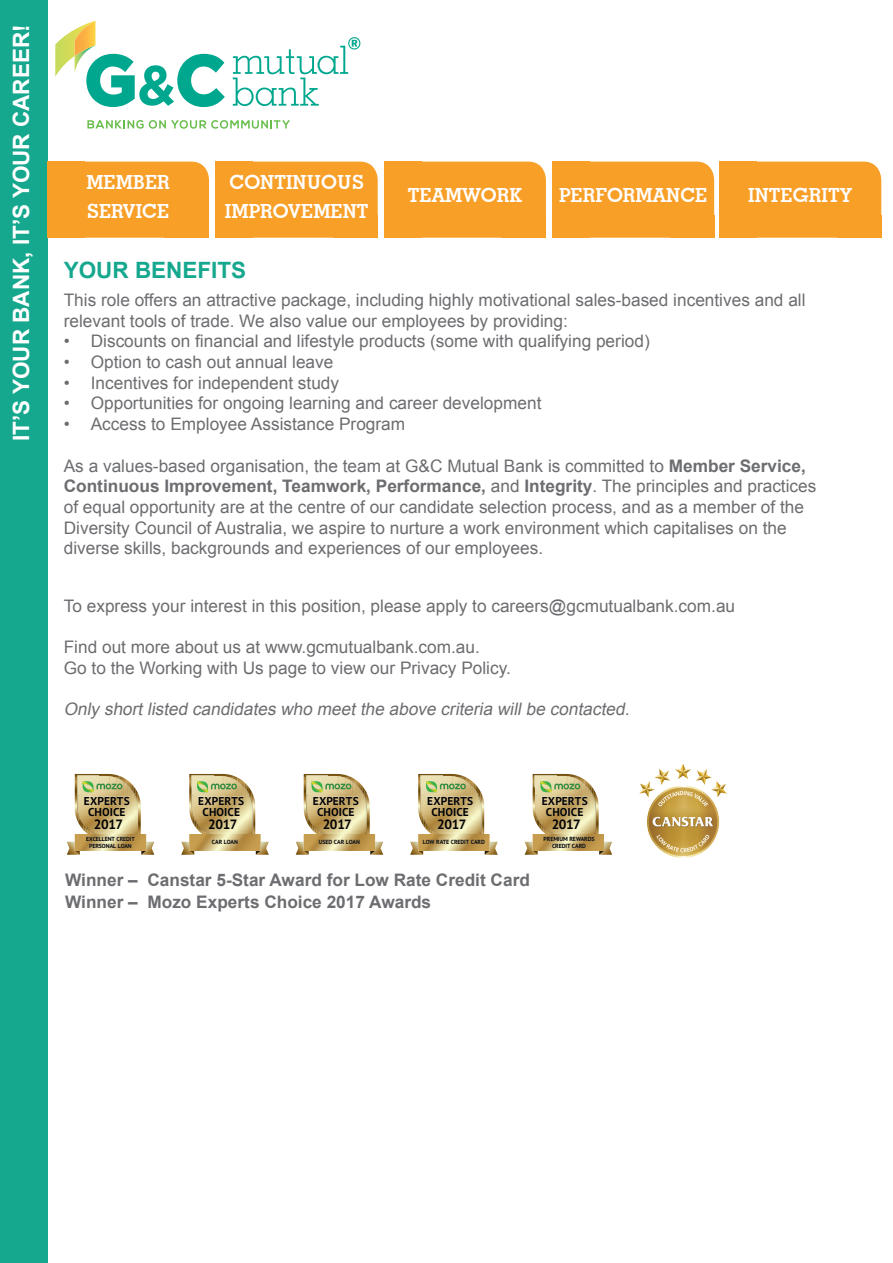
<style>
.page{position:relative;width:893px;height:1263px;background:#fff}
.page>*{position:absolute;margin:0;border:0;box-sizing:border-box;transform-origin:0 0}
.t1{font:700 22.5px "Arial";color:#fff}
.t2{font:700 22.5px "Arial";color:#16a88e}
.t3{font:700 19.5px/28.5px "Geometric Slab 703 BT";color:#fff}
.t4{font:17.25px/20.7px "Arial";color:#6c6d70}
.t5{font:700 17.25px "Arial";color:#6c6d70}
.t6{font:italic 17.25px "Arial";color:#6c6d70}
.t7{font:700 13.5px "PT Sans";letter-spacing:-.03em;color:#000}
.t8{font:700 11.4px/11.2px "PT Sans";letter-spacing:.005em;color:#000;text-align:center}
.t9{font:700 6px/7.1px "PT Sans";letter-spacing:-.02em;color:#000;text-align:center}
.s1{font-weight:700}
</style>
<div class="page">
<div style="left:0;top:0;width:47px;height:1263px;background:#16a88e"></div>
<div style="left:51px;top:162px;width:158px;height:76px;background:#f89f28;border-radius:18px"></div>
<div style="left:47px;top:162px;width:37px;height:76px;background:#f89f28"></div>
<div style="left:165px;top:215px;width:44px;height:23px;background:#f89f28"></div>
<div style="left:220px;top:162px;width:158px;height:76px;background:#f89f28;border-radius:18px"></div>
<div style="left:216px;top:162px;width:37px;height:76px;background:#f89f28"></div>
<div style="left:334px;top:215px;width:44px;height:23px;background:#f89f28"></div>
<div style="left:388px;top:162px;width:158px;height:76px;background:#f89f28;border-radius:18px"></div>
<div style="left:384px;top:162px;width:37px;height:76px;background:#f89f28"></div>
<div style="left:502px;top:215px;width:44px;height:23px;background:#f89f28"></div>
<div style="left:556px;top:162px;width:158px;height:76px;background:#f89f28;border-radius:18px"></div>
<div style="left:552px;top:162px;width:38px;height:76px;background:#f89f28"></div>
<div style="left:670px;top:215px;width:44px;height:23px;background:#f89f28"></div>
<div style="left:723px;top:162px;width:158px;height:76px;background:#f89f28;border-radius:18px"></div>
<div style="left:719px;top:162px;width:38px;height:76px;background:#f89f28"></div>
<div style="left:837px;top:215px;width:44px;height:23px;background:#f89f28"></div>
<svg style="left:87px;top:120px;width:203px;height:9px"></svg>
<svg style="left:55px;top:21px;width:170px;height:86px"></svg>
<svg style="left:233px;top:37px;width:127px;height:69px"></svg>
<img style="left:75px;top:774px;width:44px;height:2px">
<svg style="left:67px;top:776px;width:87px;height:79px"></svg>
<img style="left:79px;top:816px;width:53px;height:3px">
<img style="left:189px;top:774px;width:45px;height:2px">
<svg style="left:181px;top:776px;width:88px;height:79px"></svg>
<img style="left:194px;top:816px;width:53px;height:3px">
<img style="left:304px;top:774px;width:44px;height:2px">
<svg style="left:296px;top:776px;width:87px;height:79px"></svg>
<img style="left:308px;top:816px;width:53px;height:3px">
<img style="left:418px;top:774px;width:45px;height:2px">
<svg style="left:410px;top:776px;width:88px;height:79px"></svg>
<img style="left:423px;top:816px;width:53px;height:3px">
<img style="left:533px;top:774px;width:44px;height:2px">
<svg style="left:525px;top:776px;width:87px;height:79px"></svg>
<img style="left:537px;top:816px;width:53px;height:3px">
<img style="left:639px;top:764px;width:88px;height:94px">
<p class="t1" style="left:6px;top:441px;width:418px;rotate:-90deg">IT’S YOUR BANK, IT’S YOUR CAREER!</p>
<p class="t3" style="left:86px;top:168px;width:85px">MEMBER<br>SERVICE</p>
<p class="t3" style="left:225px;top:168px;width:145px">CONTINUOUS<br>IMPROVEMENT</p>
<p class="t2" style="left:64px;top:255px;width:184px">YOUR BENEFITS</p>
<p class="t3" style="left:408px;top:181px;width:116px">TEAMWORK</p>
<p class="t3" style="left:559px;top:181px;width:150px">PERFORMANCE</p>
<p class="t3" style="left:748px;top:181px;width:106px">INTEGRITY</p>
<p class="t4" style="left:64px;top:290px;width:743px">This role offers an attractive package, including highly motivational sales-based incentives and all relevant tools of trade. We also value our employees by providing:</p>
<p class="t4" style="left:64px;top:331px;width:587px">• Discounts on financial and lifestyle products (some with qualifying period)</p>
<p class="t4" style="left:64px;top:352px;width:271px">• Option to cash out annual leave</p>
<p class="t4" style="left:64px;top:373px;width:277px">• Incentives for independent study</p>
<p class="t4" style="left:64px;top:393px;width:479px">• Opportunities for ongoing learning and career development</p>
<p class="t4" style="left:64px;top:414px;width:343px">• Access to Employee Assistance Program</p>
<p class="t4" style="left:64px;top:455px;width:754px">As a values-based organisation, the team at G&amp;C Mutual Bank is committed to <span class="s1">Member Service, Continuous Improvement, Teamwork, Performance,</span> and <span class="s1">Integrity</span>. The principles and practices of equal opportunity are at the centre of our candidate selection process, and as a member of the Diversity Council of Australia, we aspire to nurture a work environment which capitalises on the diverse skills, backgrounds and experiences of our employees.</p>
<p class="t4" style="left:64px;top:595px;width:673px">To express your interest in this position, please apply to careers@gcmutualbank.com.au</p>
<p class="t4" style="left:64px;top:637px;width:449px">Find out more about us at www.gcmutualbank.com.au.<br>Go to the Working with Us page to view our Privacy Policy.</p>
<p class="t6" style="left:64px;top:698px;width:571px">Only shortlisted candidates who meetthe above criteria willbe contacted.</p>
<p class="t8" style="left:84px;top:795px;width:48px">EXPERTS<br>CHOICE</p>
<p class="t7" style="left:94px;top:815px;width:31px">2017</p>
<p class="t8" style="left:198px;top:795px;width:48px">EXPERTS<br>CHOICE</p>
<p class="t7" style="left:208px;top:815px;width:31px">2017</p>
<p class="t8" style="left:313px;top:795px;width:48px">EXPERTS<br>CHOICE</p>
<p class="t7" style="left:323px;top:815px;width:31px">2017</p>
<p class="t8" style="left:427px;top:795px;width:48px">EXPERTS<br>CHOICE</p>
<p class="t7" style="left:437px;top:815px;width:31px">2017</p>
<p class="t8" style="left:542px;top:795px;width:48px">EXPERTS<br>CHOICE</p>
<p class="t7" style="left:552px;top:815px;width:31px">2017</p>
<p class="t9" style="left:86px;top:835px;width:50px">EXCELLENT CREDIT<br>PERSONAL LOAN</p>
<p class="t9" style="left:212px;top:838px;width:28px">CAR LOAN</p>
<p class="t9" style="left:319px;top:838px;width:43px">USED CAR LOAN</p>
<p class="t9" style="left:423px;top:838px;width:63px">LOW RATE CREDIT CARD</p>
<p class="t9" style="left:544px;top:835px;width:52px">PREMIUM REWARDS<br>CREDIT CARD</p>
<p class="t5" style="left:65px;top:869px;width:466px">Winner – Canstar 5-Star Award for Low Rate Credit Card</p>
<p class="t5" style="left:65px;top:890px;width:368px">Winner – Mozo Experts Choice 2017 Awards</p>
</div>
